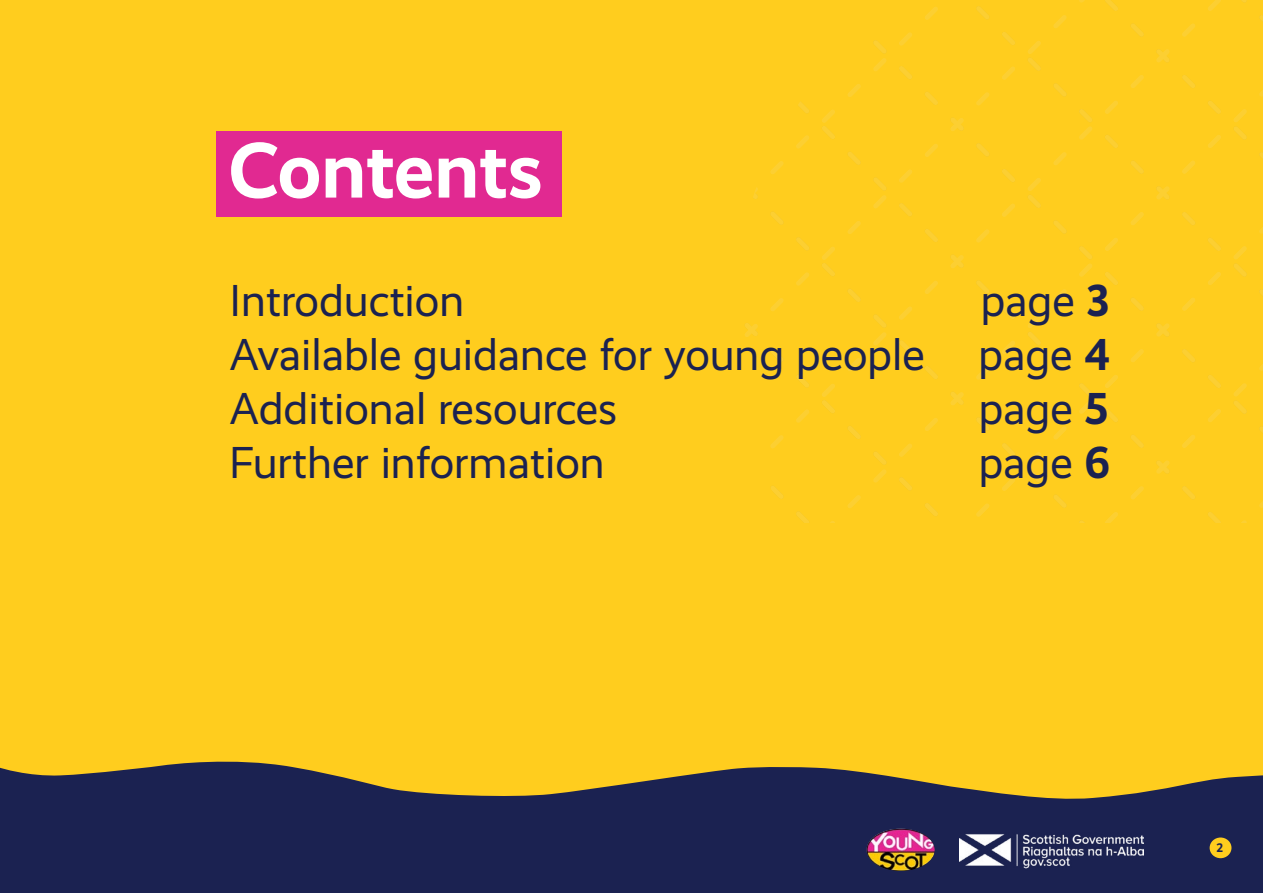
<style>
.page{position:relative;width:1263px;height:893px;background:#fff}
.page>*{position:absolute;margin:0;border:0;box-sizing:border-box;transform-origin:0 0}
.t1{font:700 79.05px "Realist";letter-spacing:-.01em;color:#fff}
.t2{font:45px/54px "Realist";color:#1b2251;text-align:justify}
.t3{font:700 12.45px "Realist";color:#1b2251}
.s1{font-weight:700}
</style>
<div class="page">
<div style="left:0;top:0;width:1263px;height:850px;background:#ffcd1e"></div>
<svg style="left:0;top:761px;width:1263px;height:132px;fill:#1b2251"></svg>
<div style="left:216px;top:131px;width:346px;height:86px;background:#e12991"></div>
<div style="left:1209px;top:837px;width:22px;height:21px;background:#ffcd1e;border-radius:50%"></div>
<svg style="left:745px;top:0;width:518px;height:523px"></svg>
<img style="left:959px;top:832px;width:185px;height:38px">
<img style="left:867px;top:829px;width:68px;height:42px">
<h1 class="t1" style="left:228px;top:124px;width:316px">Contents</h1>
<p class="t2" style="left:229px;top:273px;width:236px">Introduction</p>
<p class="t2" style="left:229px;top:273px;width:882px;text-indent:751px">page <span class="s1">3<br></span>Available guidance for young people page <span class="s1">4<br></span>Additional resources</p>
<p class="t2" style="left:979px;top:381px;width:131px">page <span class="s1">5</span></p>
<p class="t2" style="left:229px;top:435px;width:377px">Further information</p>
<p class="t2" style="left:979px;top:435px;width:133px">page <span class="s1">6</span></p>
<p class="t3" style="left:1216px;top:841px;width:8px">2</p>
</div>
